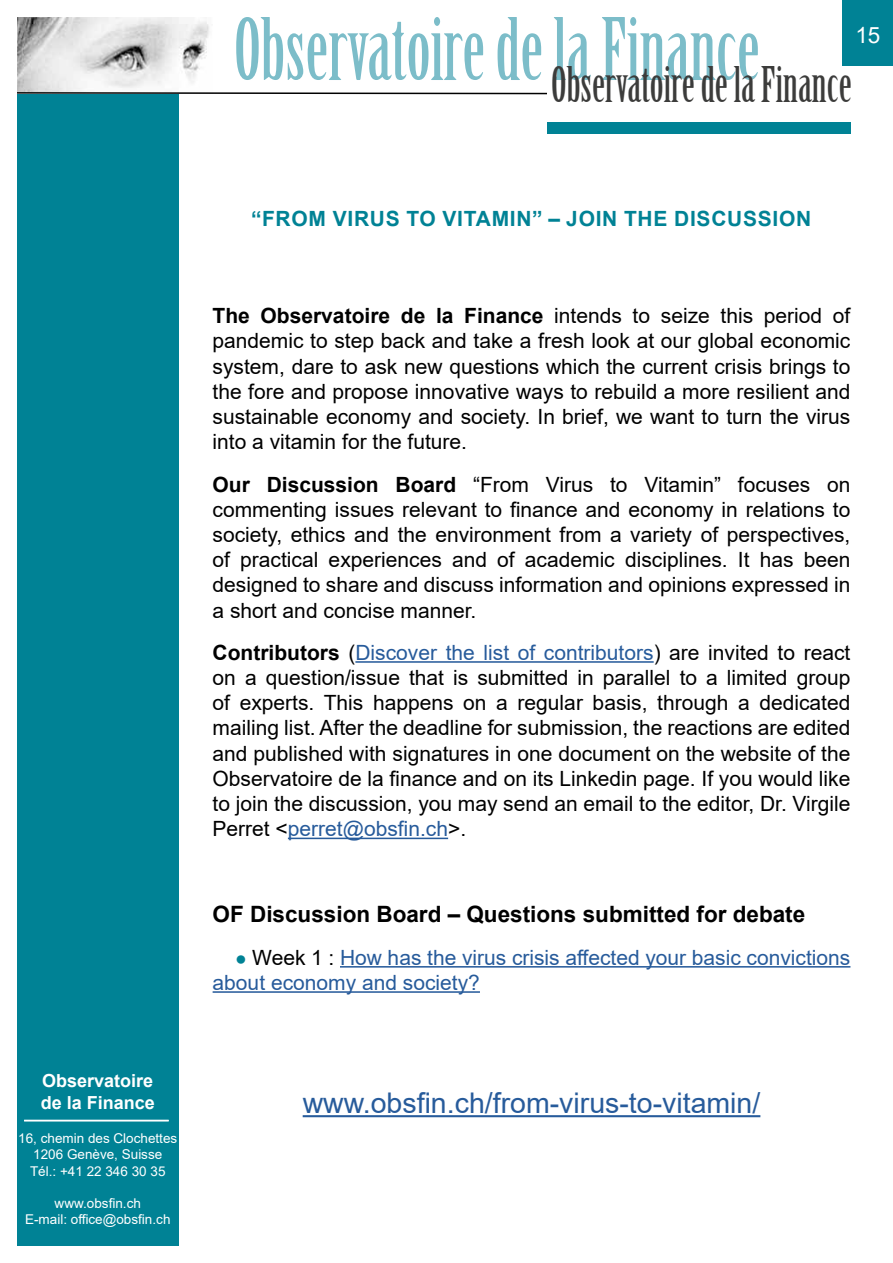
<style>
.page{position:relative;width:893px;height:1263px;background:#fff}
.page>*{position:absolute;margin:0;border:0;box-sizing:border-box;transform-origin:0 0}
.t1{font:84px "Birch Std";color:#7cbdc9}
.t2{font:48px "Birch Std";color:#3c3c3b}
.t3{font:28.5px "Arial";color:#275b9b}
.t4{font:700 22.5px "Arial";color:#000}
.t5{font:22.5px "Arial";color:#fff}
.t6{font:21px/25.2px "Arial";color:#000;text-align:justify}
.t7{font:21px/25.2px "Arial";color:#275b9b}
.t8{font:700 21px "Arial";letter-spacing:.035em;color:#008295}
.t9{font:700 18px/21.6px "Arial";color:#fff}
.t10{font:13.5px/16.2px "Arial";color:#fff;text-align:center}
.s1{font-weight:700}
.s2{color:#275b9b}
.s3{font-size:19.5px;color:#008295}
.s4{color:#000}
</style>
<div class="page">
<div style="left:17px;top:94px;width:162px;height:1152px;background:#008295"></div>
<img style="left:17px;top:17px;width:192px;height:74px">
<div style="left:547px;top:122px;width:303px;height:12px;background:#008295"></div>
<svg style="left:17px;top:91px;width:530px;height:4px"></svg>
<hr style="left:24px;top:1120px;width:145px;height:1px;background:#fff">
<div style="left:843px;top:0;width:50px;height:66px;background:#008295"></div>
<hr style="left:355px;top:661px;width:299px;height:2px;background:#275b9b">
<hr style="left:288px;top:838px;width:160px;height:1px;background:#275b9b">
<hr style="left:340px;top:966px;width:510px;height:1px;background:#275b9b">
<hr style="left:213px;top:991px;width:267px;height:2px;background:#275b9b">
<hr style="left:303px;top:1115px;width:457px;height:2px;background:#275b9b">
<h1 class="t1" style="left:234px;top:2px;width:528px">Observatoire de la Finance</h1>
<p class="t5" style="left:855px;top:20px;width:27px">15</p>
<h2 class="t2" style="left:551px;top:57px;width:302px">Observatoire de la Finance</h2>
<p class="t9" style="left:41px;top:1070px;width:116px">Observatoire de la Finance</p>
<p class="t10" style="left:18px;top:1130px;width:161px">16, chemin des Clochettes<br>1206 Genève, Suisse<br>Tél.: +41 22 346 30 35</p>
<p class="t10" style="left:25px;top:1195px;width:147px">www.obsfin.ch<br>E-mail: office@obsfin.ch</p>
<p class="t8" style="left:251px;top:204px;width:562px">“FROM VIRUS TO VITAMIN” – JOIN THE DISCUSSION</p>
<p class="t6" style="left:213px;top:303px;width:639px"><span class="s1">The Observatoire de la Finance</span> intends to seize this period of pandemic to step back and take a fresh look at our global economic system, dare to ask new questions which the current crisis brings to the fore and propose innovative ways to rebuild a more resilient and sustainable economy and society. In brief, we want to turn the virus into a vitamin for the future.</p>
<p class="t6" style="left:213px;top:471px;width:639px"><span class="s1">Our Discussion Board</span> “From Virus to Vitamin” focuses on commenting issues relevant to finance and economy in relations to society, ethics and the environment from a variety of perspectives, of practical experiences and of academic disciplines. It has been designed to share and discuss information and opinions expressed in a short and concise manner.</p>
<p class="t6" style="left:213px;top:640px;width:639px"><span class="s1">Contributors</span> (<span class="s2">Discover the list of contributors</span>) are invited to react on a question/issue that is submitted in parallel to a limited group of experts. This happens on a regular basis, through a dedicated mailing list. After the deadline for submission, the reactions are edited and published with signatures in one document on the website of the Observatoire de la finance and on its Linkedin page. If you would like to join the discussion, you may send an email to the editor, Dr. Virgile Perret &lt;<span class="s2">perret@obsfin.ch</span>&gt;.</p>
<p class="t4" style="left:213px;top:899px;width:594px">OF Discussion Board – Questions submitted for debate</p>
<p class="t7" style="left:213px;top:944px;width:639px;text-indent:23px"><span class="s3">●</span> <span class="s4">Week 1 :</span> How has the virus crisis affected your basic convictions about economy and society?</p>
<h3 class="t3" style="left:303px;top:1083px;width:459px">www.obsfin.ch/from-virus-to-vitamin/</h3>
</div>
